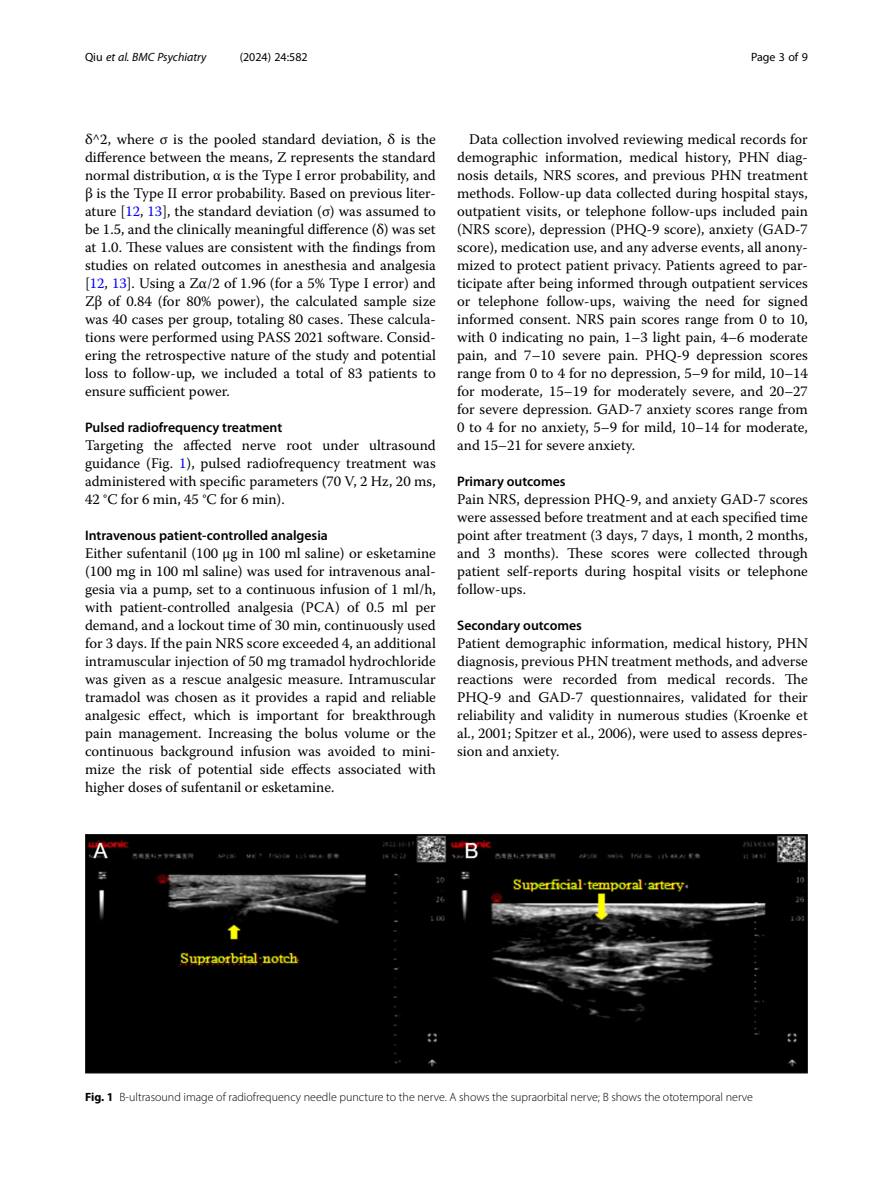
<style>
.page{position:relative;width:893px;height:1191px;background:#fff}
.page>*{position:absolute;margin:0;border:0;box-sizing:border-box;transform-origin:0 0}
.Body_Text{font:14.7px/18px "Warnock Pro";color:#000;text-align:justify}
.Body_Text_Indent{font:14.7px/18px "Warnock Pro";color:#000;text-align:justify}
.Head_2{font:600 13.8px "Myriad Pro";color:#000}
.Figure_Caption{font:300 12px "Myriad Pro";color:#000}
.t1{font:italic 12px "Myriad Pro";color:#000}
.t2{font:12px "Myriad Pro";color:#000}
.s1{font-style:normal}
.s2{color:#00f}
.s3{font-weight:700}
</style>
<div class="page">
<img style="left:85px;top:834px;width:723px;height:240px">
<p class="t1" style="left:85px;top:50px;width:123px"><span class="s1">Qiu</span> et al. BMC Psychiatry</p>
<p class="t2" style="left:240px;top:50px;width:70px">(2024) 24:582</p>
<p class="t2" style="left:751px;top:50px;width:58px">Page 3 of 9</p>
<p class="Body_Text" style="left:85px;top:130px;width:352px">δ^2, where σ is the pooled standard deviation, δ is the difference between the means, Z represents the standard normal distribution, α is the Type I error probability, and β is the Type II error probability. Based on previous liter&shy;ature [<span class="s2">12</span>, <span class="s2">13</span>], the standard deviation (σ) was assumed to be 1.5, and the clinically meaningful difference (δ) was set at 1.0. These values are consistent with the findings from studies on related outcomes in anesthesia and analgesia [<span class="s2">12</span>, <span class="s2">13</span>]. Using a Zα/2 of 1.96 (for a 5% Type I error) and Zβ of 0.84 (for 80% power), the calculated sample size was 40 cases per group, totaling 80 cases. These calcula&shy;tions were performed using PASS 2021 software. Consid&shy;ering the retrospective nature of the study and potential loss to follow-up, we included a total of 83 patients to ensure sufficient power.</p>
<p class="Head_2" style="left:85px;top:419px;width:199px">Pulsed radiofrequency treatment</p>
<p class="Body_Text" style="left:85px;top:436px;width:352px">Targeting the affected nerve root under ultrasound guidance (Fig. <span class="s2">1</span>), pulsed radiofrequency treatment was administered with specific parameters (70 V, 2 Hz, 20 ms, 42 °C for 6 min, 45 °C for 6 min).</p>
<p class="Head_2" style="left:85px;top:527px;width:244px">Intravenous patient-controlled analgesia</p>
<p class="Body_Text" style="left:85px;top:544px;width:352px">Either sufentanil (100 µg in 100 ml saline) or esketamine (100 mg in 100 ml saline) was used for intravenous anal&shy;gesia via a pump, set to a continuous infusion of 1 ml/h, with patient-controlled analgesia (PCA) of 0.5 ml per demand, and a lockout time of 30 min, continuously used for 3 days. If the pain NRS score exceeded 4, an additional intramuscular injection of 50 mg tramadol hydrochloride was given as a rescue analgesic measure. Intramuscular tramadol was chosen as it provides a rapid and reliable analgesic effect, which is important for breakthrough pain management. Increasing the bolus volume or the continuous background infusion was avoided to mini&shy;mize the risk of potential side effects associated with higher doses of sufentanil or esketamine.</p>
<p class="Body_Text_Indent" style="left:457px;top:130px;width:352px;text-indent:12px">Data collection involved reviewing medical records for demographic information, medical history, PHN diag&shy;nosis details, NRS scores, and previous PHN treatment methods. Follow-up data collected during hospital stays, outpatient visits, or telephone follow-ups included pain (NRS score), depression (PHQ-9 score), anxiety (GAD-7 score), medication use, and any adverse events, all anony&shy;mized to protect patient privacy. Patients agreed to par&shy;ticipate after being informed through outpatient services or telephone follow-ups, waiving the need for signed informed consent. NRS pain scores range from 0 to 10, with 0 indicating no pain, 1–3 light pain, 4–6 moderate pain, and 7–10 severe pain. PHQ-9 depression scores range from 0 to 4 for no depression, 5–9 for mild, 10–14 for moderate, 15–19 for moderately severe, and 20–27 for severe depression. GAD-7 anxiety scores range from 0 to 4 for no anxiety, 5–9 for mild, 10–14 for moderate, and 15–21 for severe anxiety.</p>
<p class="Head_2" style="left:457px;top:473px;width:110px">Primary outcomes</p>
<p class="Body_Text" style="left:457px;top:490px;width:352px">Pain NRS, depression PHQ-9, and anxiety GAD-7 scores were assessed before treatment and at each specified time point after treatment (3 days, 7 days, 1 month, 2 months, and 3 months). These scores were collected through patient self-reports during hospital visits or telephone follow-ups.</p>
<p class="Head_2" style="left:457px;top:617px;width:126px">Secondary outcomes</p>
<p class="Body_Text" style="left:457px;top:634px;width:352px">Patient demographic information, medical history, PHN diagnosis, previous PHN treatment methods, and adverse reactions were recorded from medical records. The PHQ-9 and GAD-7 questionnaires, validated for their reliability and validity in numerous studies (Kroenke et al., 2001; Spitzer et al., 2006), were used to assess depres&shy;sion and anxiety.</p>
<p class="Figure_Caption" style="left:85px;top:1089px;width:669px"><span class="s3">Fig. 1</span> B-ultrasound image of radiofrequency needle puncture to the nerve. A shows the supraorbital nerve; B shows the ototemporal nerve</p>
</div>
